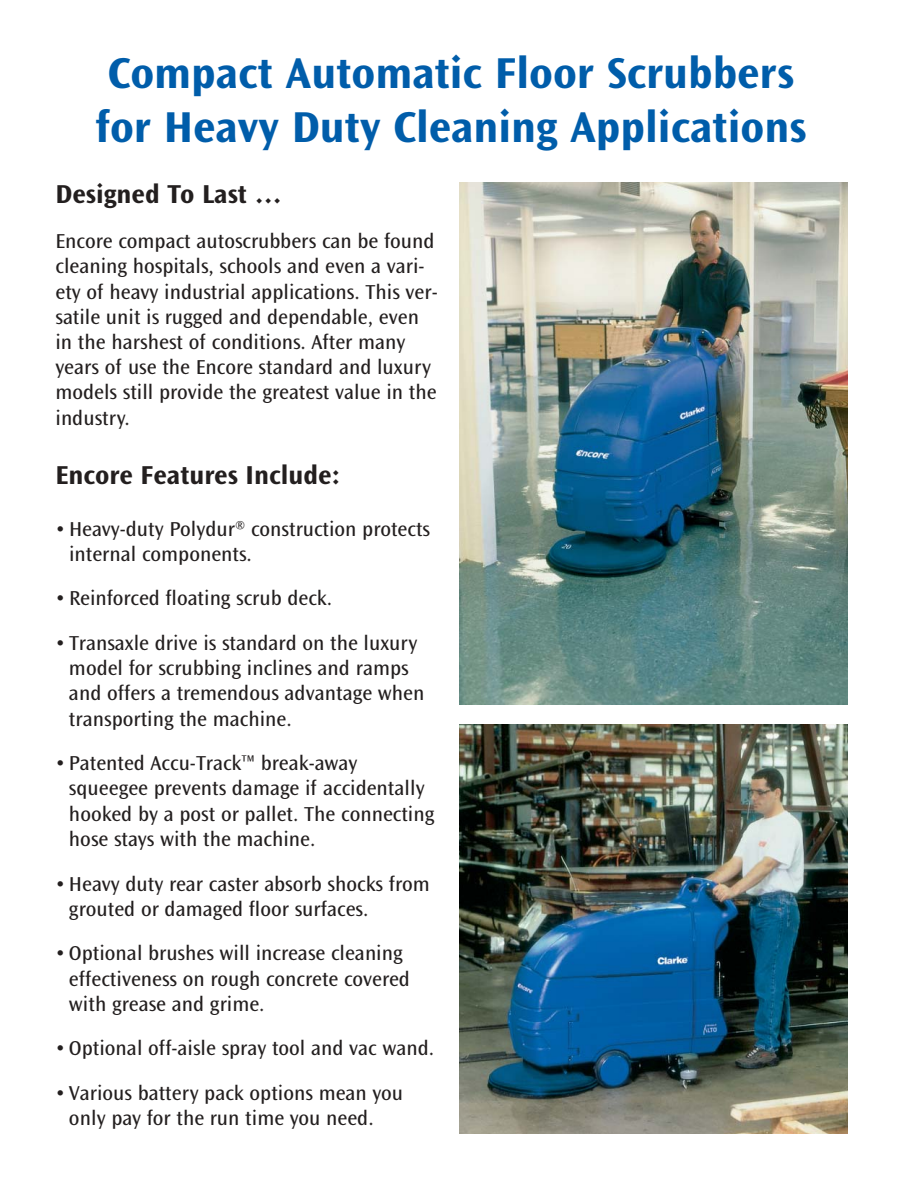
<style>
.page{position:relative;width:918px;height:1188px;background:#fff}
.page>*{position:absolute;margin:0;border:0;box-sizing:border-box;transform-origin:0 0}
.t1{font:700 45px/54px "Ocean Sans";color:#005daa}
.t2{font:700 27px "Ocean Sans";color:#231f1f}
.t3{font:21px/25.2px "Ocean Sans";color:#231f1f}
</style>
<div class="page">
<img style="left:460px;top:724px;width:388px;height:410px">
<img style="left:460px;top:182px;width:388px;height:522px">
<h1 class="t1" style="left:96px;top:50px;width:712px">Compact Automatic Floor Scrubbers for Heavy Duty Cleaning Applications</h1>
<p class="t2" style="left:56px;top:184px;width:228px">Designed To Last …</p>
<p class="t3" style="left:56px;top:230px;width:384px">Encore compact autoscrubbers can be found cleaning hospitals, schools and even a vari&shy;ety of heavy industrial applications. This ver&shy;satile unit is rugged and dependable, even in the harshest of conditions. After many years of use the Encore standard and luxury models still provide the greatest value in the industry.</p>
<p class="t2" style="left:56px;top:465px;width:286px">Encore Features Include:</p>
<p class="t3" style="left:69px;top:518px;width:363px;text-indent:-14px">• Heavy-duty Polydur® construction protects internal components.</p>
<p class="t3" style="left:56px;top:588px;width:278px">• Reinforced floating scrub deck.</p>
<p class="t3" style="left:69px;top:632px;width:357px;text-indent:-13px">• Transaxle drive is standard on the luxury model for scrubbing inclines and ramps and offers a tremendous advantage when transporting the machine.</p>
<p class="t3" style="left:69px;top:753px;width:367px;text-indent:-13px">• Patented Accu-Track™ break-away squeegee prevents damage if accidentally hooked by a post or pallet. The connecting hose stays with the machine.</p>
<p class="t3" style="left:69px;top:873px;width:362px;text-indent:-14px">• Heavy duty rear caster absorb shocks from grouted or damaged floor surfaces.</p>
<p class="t3" style="left:69px;top:943px;width:343px;text-indent:-14px">• Optional brushes will increase cleaning effectiveness on rough concrete covered with grease and grime.</p>
<p class="t3" style="left:55px;top:1038px;width:380px">• Optional off-aisle spray tool and vac wand.</p>
<p class="t3" style="left:69px;top:1082px;width:336px;text-indent:-14px">• Various battery pack options mean you only pay for the run time you need.</p>
</div>
